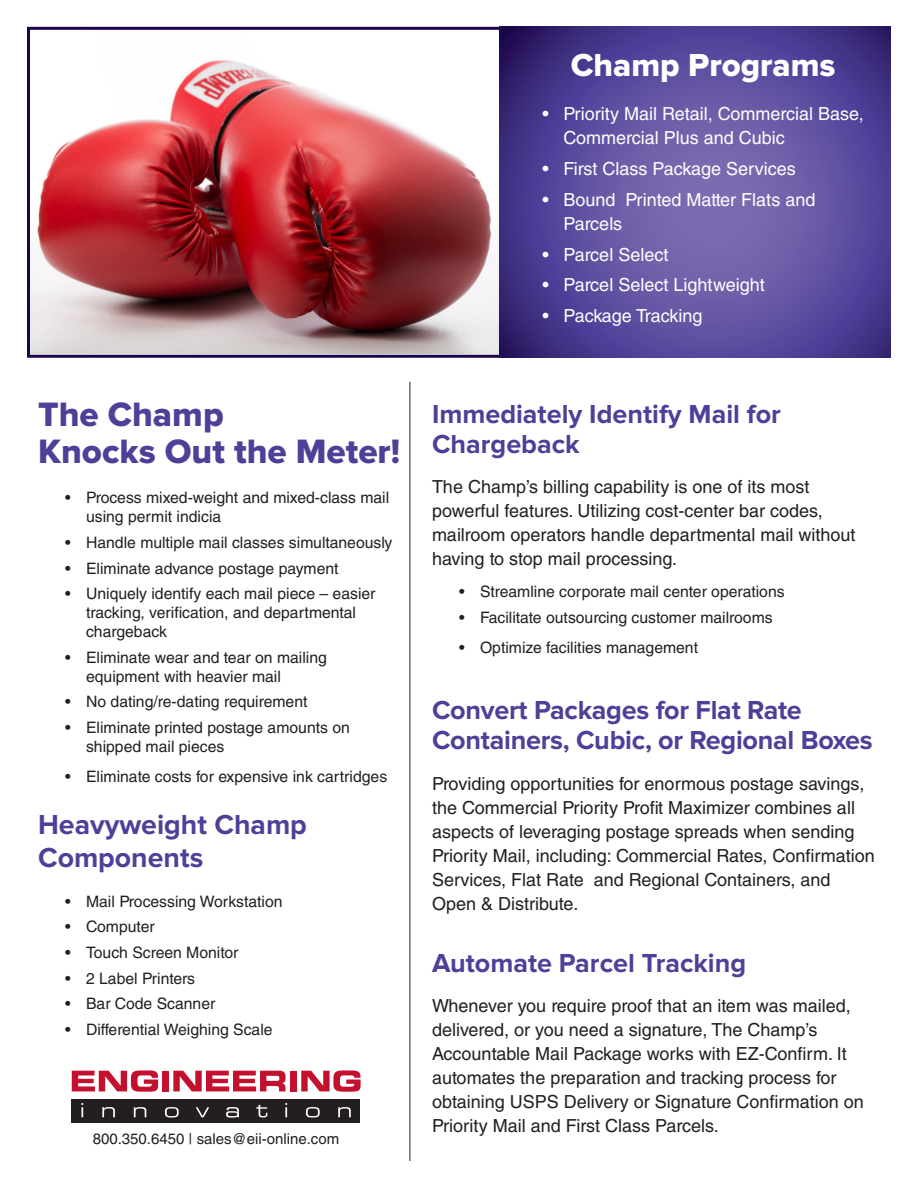
<style>
.page{position:relative;width:918px;height:1188px;background:#fff}
.page>*{position:absolute;margin:0;border:0;box-sizing:border-box;transform-origin:0 0}
.t1{font:35.1px/37.5px "Proxima Nova Extrabld";color:#4e3f99}
.t2{font:33px "Proxima Nova Extrabld";color:#fff}
.t3{font:700 28.5px "Proxima Nova";color:#4e3f99}
.Header3_red{font:700 27px/30px "Proxima Nova";letter-spacing:-.01em;color:#4e3f99}
.Header3_red-2{font:18px/24px "Helvetica LT Std";color:#231f20}
.t4{font:18px/24px "Helvetica LT Std";color:#fff}
.t5{font:15.75px/18.9px "Helvetica LT Std";color:#231f20}
.body_black_text{font:15px "Helvetica LT Std";color:#231f20}
</style>
<div class="page">
<img style="left:31px;top:31px;width:469px;height:323px">
<div style="left:27px;top:27px;width:486px;height:331px;border:3px solid #1a0649"></div>
<svg style="left:500px;top:27px;width:391px;height:331px;background:#5a4a9a"></svg>
<svg style="left:72px;top:1070px;width:86px;height:22px"></svg>
<div style="left:162px;top:1071px;width:7px;height:20px;background:#c3102f"></div>
<svg style="left:173px;top:1071px;width:113px;height:20px"></svg>
<div style="left:290px;top:1071px;width:7px;height:20px;background:#c3102f"></div>
<svg style="left:301px;top:1070px;width:60px;height:22px"></svg>
<div style="left:71px;top:1099px;width:289px;height:24px;background:#231f20"></div>
<svg style="left:81px;top:1103px;width:2px;height:14px"></svg>
<svg style="left:102px;top:1107px;width:13px;height:10px"></svg>
<svg style="left:134px;top:1107px;width:12px;height:10px"></svg>
<svg style="left:165px;top:1107px;width:14px;height:10px"></svg>
<svg style="left:196px;top:1107px;width:13px;height:10px"></svg>
<svg style="left:226px;top:1107px;width:13px;height:10px"></svg>
<svg style="left:256px;top:1105px;width:11px;height:12px"></svg>
<svg style="left:285px;top:1103px;width:2px;height:14px"></svg>
<svg style="left:306px;top:1107px;width:14px;height:10px"></svg>
<svg style="left:338px;top:1107px;width:13px;height:10px"></svg>
<hr style="left:410px;top:382px;width:1px;height:779px;background:#231f20">
<p class="t1" style="left:38px;top:396px;width:364px">The Champ<br>Knocks Out the Meter!</p>
<p class="t5" style="left:86px;top:488px;width:305px;text-indent:-21px">• Process mixed-weight and mixed-class mail using permit indicia</p>
<p class="t5" style="left:65px;top:533px;width:329px">• Handle multiple mail classes simultaneously</p>
<p class="t5" style="left:65px;top:559px;width:275px">• Eliminate advance postage payment</p>
<p class="t5" style="left:86px;top:584px;width:291px;text-indent:-21px">• Uniquely identify each mail piece – easier tracking, verification, and departmental chargeback</p>
<p class="t5" style="left:86px;top:648px;width:242px;text-indent:-21px">• Eliminate wear and tear on mailing equipment with heavier mail</p>
<p class="t5" style="left:65px;top:692px;width:244px">• No dating/re-dating requirement</p>
<p class="t5" style="left:86px;top:718px;width:265px;text-indent:-21px">• Eliminate printed postage amounts on shipped mail pieces</p>
<p class="t5" style="left:65px;top:767px;width:324px">• Eliminate costs for expensive ink cartridges</p>
<p class="t3" style="left:38px;top:808px;width:270px">Heavyweight Champ</p>
<p class="t3" style="left:38px;top:841px;width:167px">Components</p>
<p class="t5" style="left:65px;top:892px;width:219px">• Mail Processing Workstation</p>
<p class="t5" style="left:65px;top:917px;width:91px">• Computer</p>
<p class="t5" style="left:65px;top:943px;width:175px">• Touch Screen Monitor</p>
<p class="t5" style="left:65px;top:969px;width:132px">• 2 Label Printers</p>
<p class="t5" style="left:65px;top:994px;width:152px">• Bar Code Scanner</p>
<p class="t5" style="left:65px;top:1020px;width:209px">• Differential Weighing Scale</p>
<p class="body_black_text" style="left:93px;top:1130px;width:248px">800.350.6450 | sales@eii-online.com</p>
<p class="t2" style="left:571px;top:46px;width:266px">Champ Programs</p>
<p class="t4" style="left:563px;top:102px;width:302px;text-indent:-21px">• Priority Mail Retail, Commercial Base,<br>Commercial Plus and Cubic</p>
<p class="t4" style="left:542px;top:157px;width:255px">• First Class Package Services</p>
<p class="t4" style="left:563px;top:187px;width:253px;text-indent:-21px">• Bound Printed Matter Flats and<br>Parcels</p>
<p class="t4" style="left:542px;top:242px;width:127px">• Parcel Select</p>
<p class="t4" style="left:542px;top:273px;width:224px">• Parcel Select Lightweight</p>
<p class="t4" style="left:542px;top:304px;width:162px">• Package Tracking</p>
<p class="Header3_red" style="left:432px;top:399px;width:351px">Immediately Identify Mail for<br>Chargeback</p>
<p class="Header3_red-2" style="left:432px;top:475px;width:425px">The Champ’s billing capability is one of its most powerful features. Utilizing cost-center bar codes, mailroom operators handle departmental mail without having to stop mail processing.</p>
<p class="t5" style="left:459px;top:582px;width:327px">• Streamline corporate mail center operations</p>
<p class="t5" style="left:459px;top:608px;width:315px">• Facilitate outsourcing customer mailrooms</p>
<p class="t5" style="left:459px;top:638px;width:241px">• Optimize facilities management</p>
<p class="Header3_red" style="left:432px;top:696px;width:442px">Convert Packages for Flat Rate<br>Containers, Cubic, or Regional Boxes</p>
<p class="Header3_red-2" style="left:432px;top:772px;width:444px">Providing opportunities for enormous postage savings, the Commercial Priority Profit Maximizer combines all aspects of leveraging postage spreads when sending Priority Mail, including: Commercial Rates, Confirmation Services, Flat Rate and Regional Containers, and Open &amp; Distribute.</p>
<p class="Header3_red" style="left:432px;top:948px;width:316px">Automate Parcel Tracking</p>
<p class="Header3_red-2" style="left:432px;top:994px;width:433px">Whenever you require proof that an item was mailed, delivered, or you need a signature, The Champ’s Accountable Mail Package works with EZ-Confirm. It automates the preparation and tracking process for obtaining USPS Delivery or Signature Confirmation on Priority Mail and First Class Parcels.</p>
</div>
